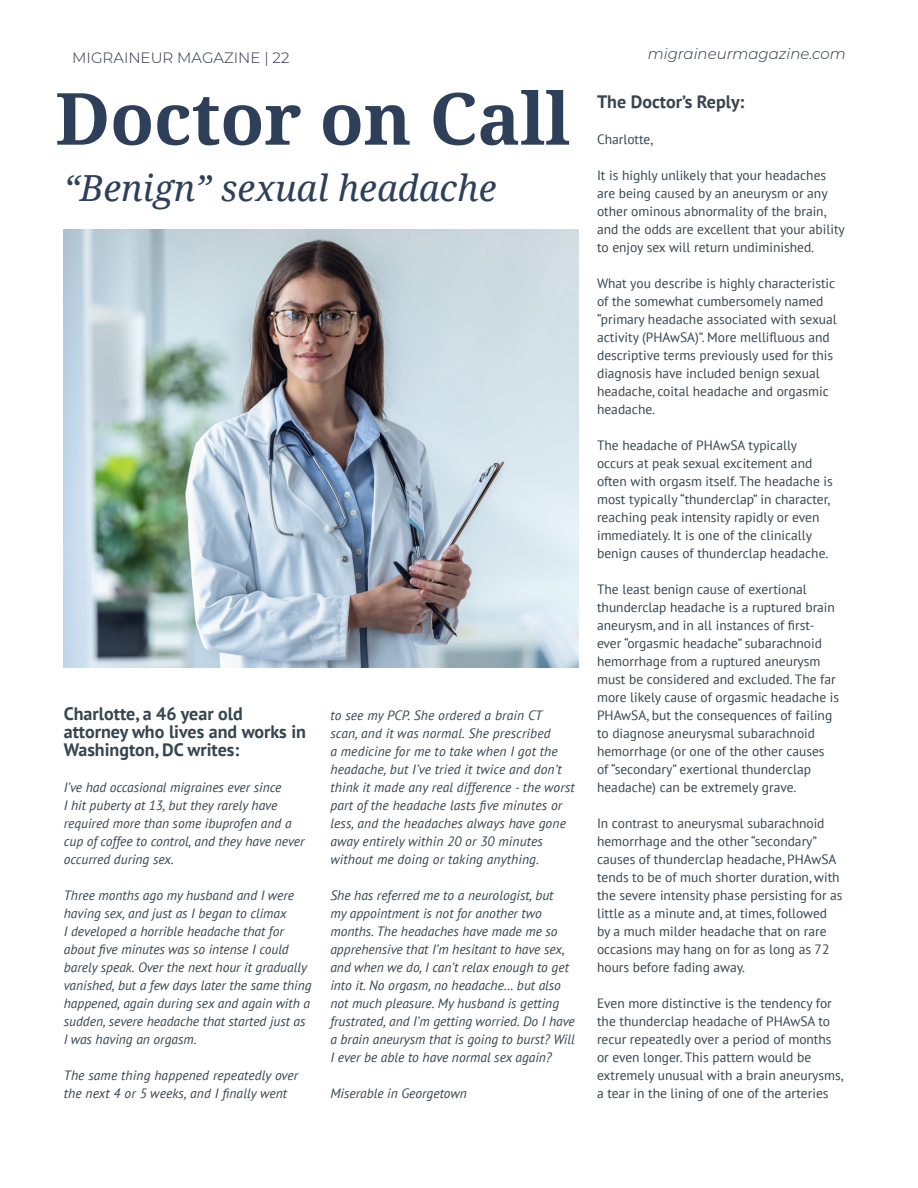
<style>
.page{position:relative;width:918px;height:1188px;background:#fff}
.page>*{position:absolute;margin:0;border:0;box-sizing:border-box;transform-origin:0 0}
.t1{font:700 72px "Droid Serif";letter-spacing:-.005em;color:#2e4059}
.t2{font:italic 36px "Droid Serif";color:#2e4059}
.t3{font:700 18px/18px "PT Sans";color:#36454f}
.t4{font:italic 300 15px "Montserrat";color:#292f45}
.t5{font:300 15px "Montserrat";color:#292f45}
.t6{font:13.5px/18px "PT Sans";color:#36454f}
.t7{font:italic 13.5px/18px "PT Sans";color:#36454f}
</style>
<div class="page">
<img style="left:64px;top:229px;width:515px;height:438px">
<p class="t5" style="left:72px;top:47px;width:219px">MIGRAINEUR MAGAZINE | 22</p>
<p class="t4" style="left:648px;top:43px;width:199px">migraineurmagazine.com</p>
<h1 class="t1" style="left:55px;top:78px;width:517px">Doctor on Call</h1>
<h2 class="t2" style="left:64px;top:167px;width:434px">“Benign” sexual headache</h2>
<h3 class="t3" style="left:64px;top:704px;width:244px">Charlotte, a 46 year old attorney who lives and works in<br>Washington, DC writes:</h3>
<p class="t7" style="left:64px;top:778px;width:242px">I’ve had occasional migraines ever since<br>I hit puberty at 13, but they rarely have required more than some ibuprofen and a cup of coffee to control, and they have never occurred during sex.</p>
<p class="t7" style="left:64px;top:886px;width:249px">Three months ago my husband and I were having sex, and just as I began to climax<br>I developed a horrible headache that for about five minutes was so intense I could barely speak. Over the next hour it gradually vanished, but a few days later the same thing happened, again during sex and again with a sudden, severe headache that started just as I was having an orgasm.</p>
<p class="t7" style="left:64px;top:1066px;width:236px">The same thing happened repeatedly over the next 4 or 5 weeks, and I finally went</p>
<p class="t7" style="left:330px;top:706px;width:246px">to see my PCP. She ordered a brain CT<br>scan, and it was normal. She prescribed<br>a medicine for me to take when I got the headache, but I’ve tried it twice and don’t think it made any real difference - the worst part of the headache lasts five minutes or less, and the headaches always have gone away entirely within 20 or 30 minutes without me doing or taking anything.</p>
<p class="t7" style="left:330px;top:886px;width:246px">She has referred me to a neurologist, but<br>my appointment is not for another two months. The headaches have made me so apprehensive that I’m hesitant to have sex, and when we do, I can’t relax enough to get into it. No orgasm, no headache… but also not much pleasure. My husband is getting frustrated, and I’m getting worried. Do I have a brain aneurysm that is going to burst? Will I ever be able to have normal sex again?</p>
<p class="t7" style="left:330px;top:1084px;width:138px">Miserable in Georgetown</p>
<h3 class="t3" style="left:597px;top:92px;width:149px">The Doctor’s Reply:</h3>
<p class="t6" style="left:597px;top:130px;width:58px">Charlotte,</p>
<p class="t6" style="left:597px;top:166px;width:249px">It is highly unlikely that your headaches are being caused by an aneurysm or any other ominous abnormality of the brain, and the odds are excellent that your ability to enjoy sex will return undiminished.</p>
<p class="t6" style="left:597px;top:274px;width:241px">What you describe is highly characteristic of the somewhat cumbersomely named “primary headache associated with sexual activity (PHAwSA)”. More mellifluous and descriptive terms previously used for this diagnosis have included benign sexual headache, coital headache and orgasmic headache.</p>
<p class="t6" style="left:597px;top:436px;width:237px">The headache of PHAwSA typically occurs at peak sexual excitement and often with orgasm itself. The headache is most typically “thunderclap” in character, reaching peak intensity rapidly or even immediately. It is one of the clinically benign causes of thunderclap headache.</p>
<p class="t6" style="left:597px;top:580px;width:244px">The least benign cause of exertional thunderclap headache is a ruptured brain aneurysm, and in all instances of first&shy;ever “orgasmic headache” subarachnoid hemorrhage from a ruptured aneurysm must be considered and excluded. The far more likely cause of orgasmic headache is PHAwSA, but the consequences of failing to diagnose aneurysmal subarachnoid hemorrhage (or one of the other causes of “secondary” exertional thunderclap headache) can be extremely grave.</p>
<p class="t6" style="left:597px;top:814px;width:247px">In contrast to aneurysmal subarachnoid hemorrhage and the other “secondary” causes of thunderclap headache, PHAwSA tends to be of much shorter duration, with the severe intensity phase persisting for as little as a minute and, at times, followed by a much milder headache that on rare occasions may hang on for as long as 72 hours before fading away.</p>
<p class="t6" style="left:597px;top:994px;width:248px">Even more distinctive is the tendency for the thunderclap headache of PHAwSA to recur repeatedly over a period of months or even longer. This pattern would be extremely unusual with a brain aneurysms, a tear in the lining of one of the arteries</p>
</div>
